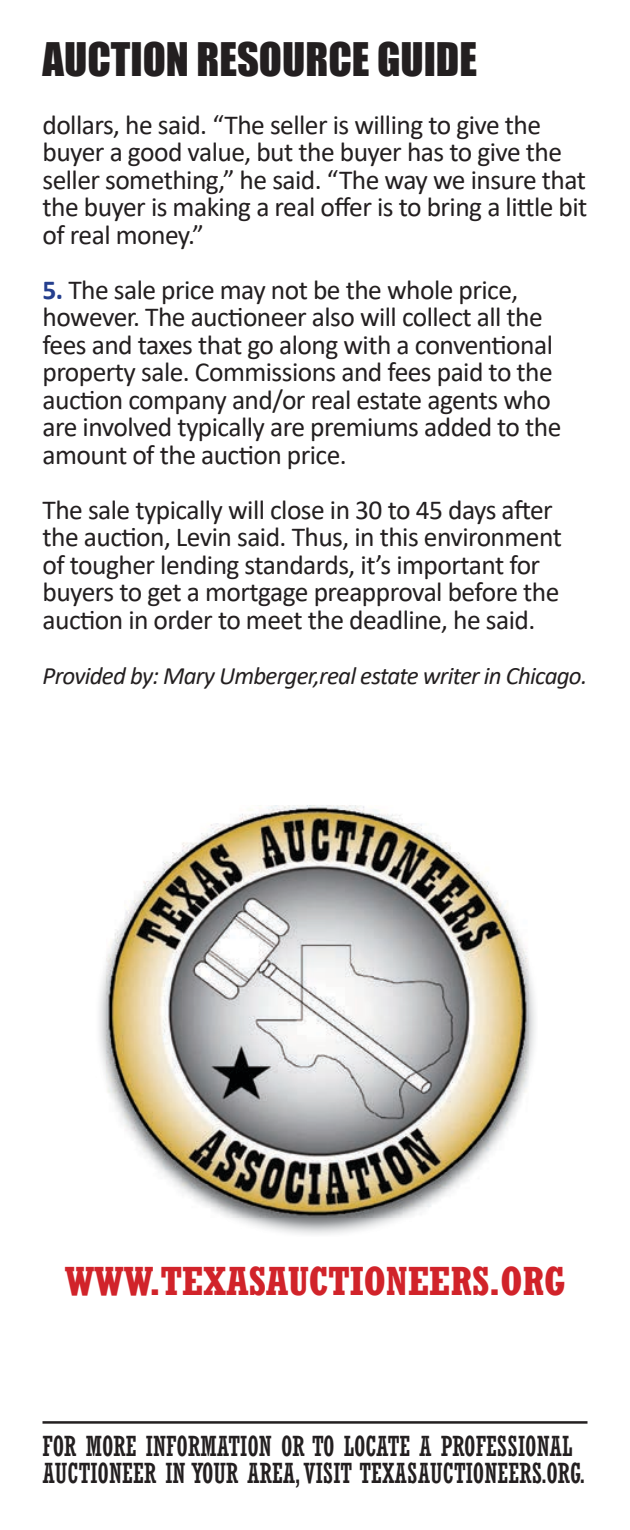
<style>
.page{position:relative;width:630px;height:1530px;background:#fff}
.page>*{position:absolute;margin:0;border:0;box-sizing:border-box;transform-origin:0 0}
.t1{font:42.5px "Impact";color:#231f20}
.t2{font:700 condensed 40px "Rockwell";color:#d1232a}
.t3{font:27.5px/27.5px "Calibri";letter-spacing:-.02em;color:#231f20}
.t4{font:condensed 27.5px/27.5px "Rockwell";color:#231f20}
.t5{font:italic 25px "Calibri";letter-spacing:-.03em;color:#231f20}
.s1{font-weight:700;color:#253f8e}
</style>
<div class="page">
<hr style="left:42px;top:1421px;width:546px;height:3px;background:#231f20">
<img style="left:99px;top:967px;width:437px;height:268px">
<img style="left:106px;top:805px;width:423px;height:413px">
<h1 class="t1" style="left:42px;top:26px;width:436px">AUCTION RESOURCE GUIDE</h1>
<p class="t3" style="left:42px;top:112px;width:546px">dollars, he said. “The seller is willing to give the buyer a good value, but the buyer has to give the seller something,” he said. “The way we insure that the buyer is making a real offer is to bring a little bit of real money.”</p>
<p class="t3" style="left:42px;top:277px;width:521px"><span class="s1">5.</span> The sale price may not be the whole price, however. The auctioneer also will collect all the fees and taxes that go along with a conventional property sale. Commissions and fees paid to the auction company and/or real estate agents who are involved typically are premiums added to the amount of the auction price.</p>
<p class="t3" style="left:42px;top:497px;width:521px">The sale typically will close in 30 to 45 days after the auction, Levin said. Thus, in this environment of tougher lending standards, it’s important for buyers to get a mortgage preapproval before the auction in order to meet the deadline, he said.</p>
<p class="t5" style="left:42px;top:658px;width:546px">Provided by: Mary Umberger,real estate writer in Chicago.</p>
<h2 class="t2" style="left:65px;top:1257px;width:502px">WWW.TEXASAUCTIONEERS.ORG</h2>
<p class="t4" style="left:42px;top:1432px;width:544px">FOR MORE INFORMATION OR TO LOCATE A PROFESSIONAL<br>AUCTIONEER IN YOUR AREA, VISIT TEXASAUCTIONEERS.ORG.</p>
</div>
